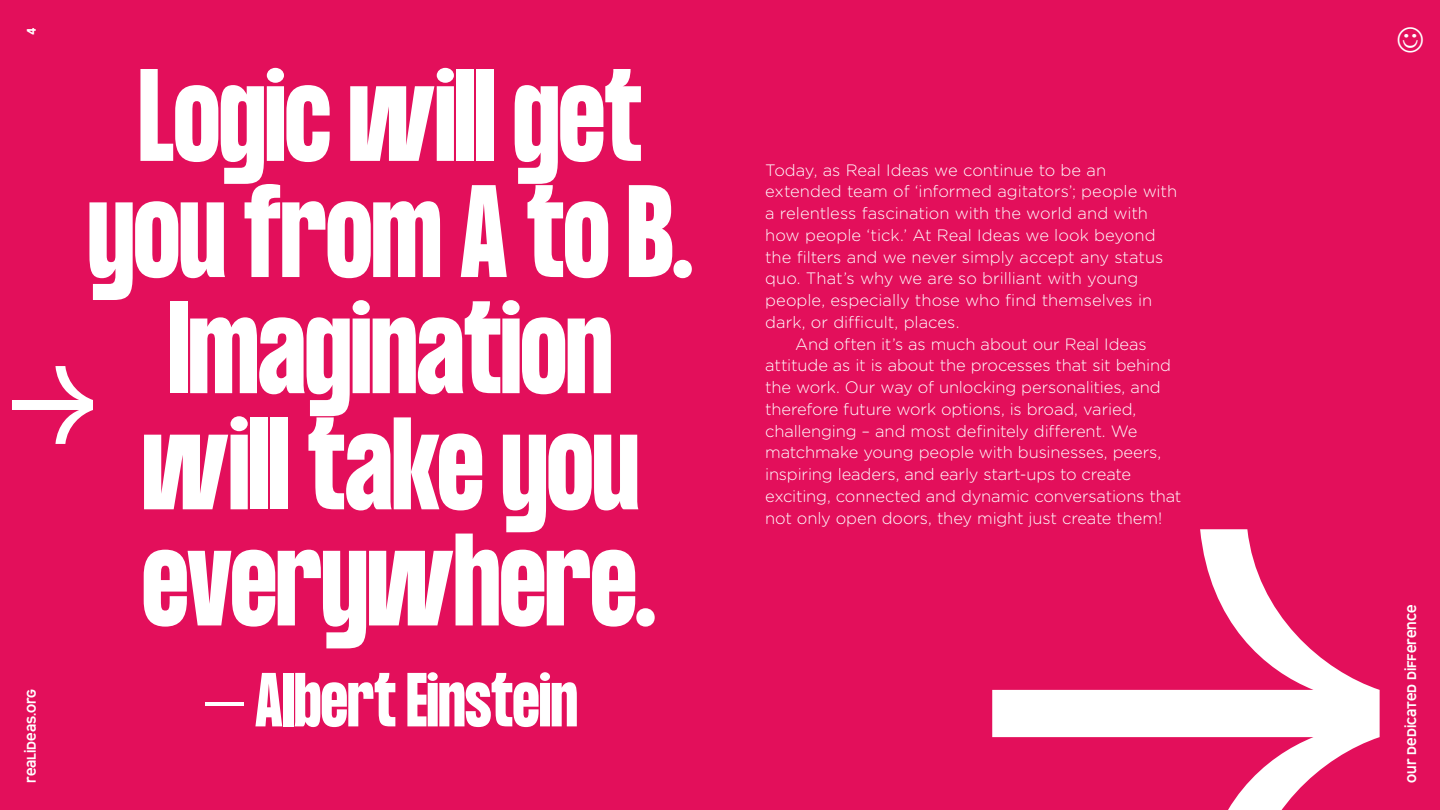
<style>
.page{position:relative;width:1440px;height:810px;background:#e30f5b}
.page>*{position:absolute;margin:0;border:0;box-sizing:border-box;transform-origin:0 0}
.t1{font:700 114.9px/116.2px "Formula Condensed";color:#fff;text-align:center}
.t2{font:700 66.9px "Formula Condensed";color:#fff}
.t3{font:300 16.5px "Gotham Rounded";letter-spacing:-.005em;color:#fff}
.t4{font:15px "Designal R";color:#fff}
</style>
<div class="page">
<svg style="left:992px;top:529px;width:388px;height:281px"></svg>
<svg style="left:12px;top:366px;width:81px;height:78px"></svg>
<p class="t4" style="left:23px;top:35px;width:9px;rotate:-90deg">4</p>
<p class="t4" style="left:23px;top:783px;width:96px;rotate:-90deg">realideas.org</p>
<h1 class="t1" style="left:88px;top:63px;width:606px">Logic will get you from A to B.<br>Imagination will take you everywhere.</h1>
<h2 class="t2" style="left:204px;top:660px;width:375px">– Albert Einstein</h2>
<p class="t3" style="left:765px;top:159px;width:343px">Today, as Real Ideas we continue to be an</p>
<p class="t3" style="left:765px;top:180px;width:414px">extended team of ‘informed agitators’; people with</p>
<p class="t3" style="left:765px;top:202px;width:384px">a relentless fascination with the world and with</p>
<p class="t3" style="left:765px;top:224px;width:392px">how people ‘tick.’ At Real Ideas we look beyond</p>
<p class="t3" style="left:765px;top:246px;width:400px">the filters and we never simply accept any status</p>
<p class="t3" style="left:765px;top:267px;width:375px">quo. That’s why we are so brilliant with young</p>
<p class="t3" style="left:765px;top:289px;width:389px">people, especially those who find themselves in</p>
<p class="t3" style="left:765px;top:311px;width:196px">dark, or difficult, places.</p>
<p class="t3" style="left:795px;top:333px;width:353px">And often it’s as much about our Real Ideas</p>
<p class="t3" style="left:765px;top:354px;width:407px">attitude as it is about the processes that sit behind</p>
<p class="t3" style="left:765px;top:376px;width:397px">the work. Our way of unlocking personalities, and</p>
<p class="t3" style="left:765px;top:398px;width:373px">therefore future work options, is broad, varied,</p>
<p class="t3" style="left:765px;top:420px;width:374px">challenging – and most definitely different. We</p>
<p class="t3" style="left:765px;top:441px;width:398px">matchmake young people with businesses, peers,</p>
<p class="t3" style="left:765px;top:463px;width:367px">inspiring leaders, and early start-ups to create</p>
<p class="t3" style="left:765px;top:485px;width:418px">exciting, connected and dynamic conversations that</p>
<p class="t3" style="left:765px;top:507px;width:399px">not only open doors, they might just create them!</p>
<p class="t4" style="left:1403px;top:783px;width:180px;rotate:-90deg">Our Dedicated difference</p>
</div>
